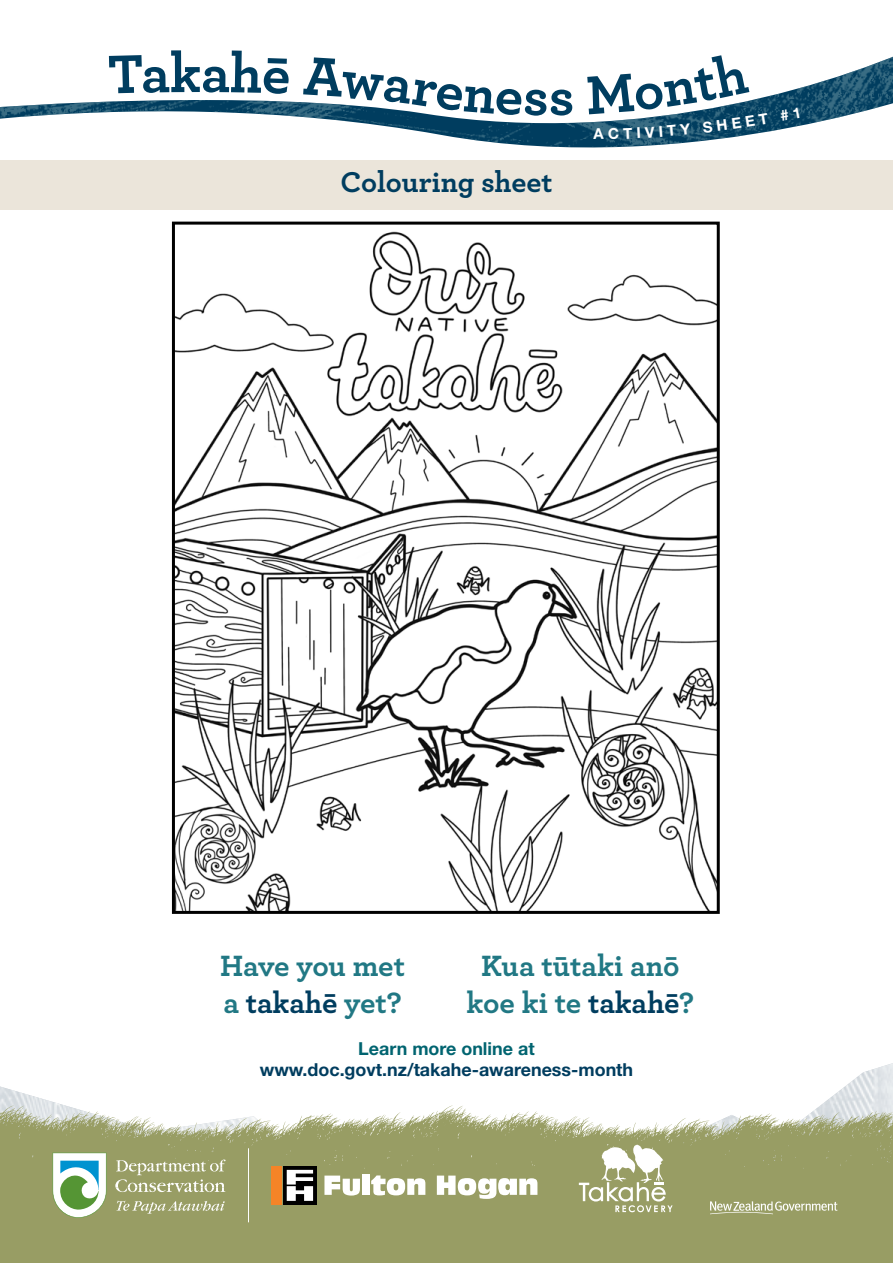
<style>
.page{position:relative;width:893px;height:1263px;background:#fff}
.page>*{position:absolute;margin:0;border:0;box-sizing:border-box;transform-origin:0 0}
.t1{font:700 57px "Archer";color:#003d5f}
.t2{font:700 30.75px/36.9px "Archer";letter-spacing:-.005em;color:#217884}
.t3{font:700 30px "Archer";color:#003d5f}
.t4{font:700 17.85px "Helvetica Neue LT Pro";color:#003d5f}
.t5{font:700 17.85px "Helvetica Neue LT Pro";color:#006470}
.s1{color:#003d5f}
</style>
<div class="page">
<img style="left:0;top:1063px;width:893px;height:42px">
<img style="left:0;top:56px;width:893px;height:92px">
<svg style="left:0;top:1105px;width:439px;height:158px;fill:#989d64"></svg>
<svg style="left:439px;top:1105px;width:454px;height:158px;fill:#989d64"></svg>
<svg style="left:579px;top:1144px;width:94px;height:68px"></svg>
<svg style="left:710px;top:1201px;width:127px;height:13px"></svg>
<svg style="left:116px;top:1200px;width:109px;height:14px"></svg>
<svg style="left:115px;top:1159px;width:111px;height:33px"></svg>
<svg style="left:53px;top:1152px;width:54px;height:66px"></svg>
<hr style="left:248px;top:1148px;width:1px;height:74px;background:#fff">
<svg style="left:283px;top:1166px;width:34px;height:38px"></svg>
<svg style="left:287px;top:1170px;width:26px;height:31px"></svg>
<svg style="left:324px;top:1175px;width:36px;height:20px"></svg>
<div style="left:362px;top:1175px;width:7px;height:20px;background:#fff"></div>
<svg style="left:371px;top:1175px;width:54px;height:20px"></svg>
<svg style="left:437px;top:1175px;width:100px;height:24px"></svg>
<div style="left:271px;top:1166px;width:11px;height:38px;background:#f58427"></div>
<img style="left:176px;top:231px;width:540px;height:679px">
<div style="left:172px;top:222px;width:548px;height:692px;border:3px solid #000"></div>
<div style="left:0;top:160px;width:893px;height:49px;background:#ebe5da"></div>
<svg style="left:109px;top:56px;width:60px;height:37px"></svg>
<svg style="left:231px;top:56px;width:58px;height:38px"></svg>
<svg style="left:303px;top:57px;width:269px;height:59px"></svg>
<svg style="left:586px;top:56px;width:183px;height:83px"></svg>
<svg style="left:780px;top:107px;width:19px;height:14px"></svg>
<h1 class="t1" style="left:170px;top:28px;width:62px">ka</h1>
<p class="t3" style="left:341px;top:158px;width:213px">Colouring sheet</p>
<p class="t2" style="left:220px;top:946px;width:186px">Have you met a <span class="s1">takahē</span> yet?</p>
<p class="t2" style="left:466px;top:946px;width:229px;text-align:center">Kua tūtaki anō koe ki te <span class="s1">takahē</span>?</p>
<p class="t5" style="left:358px;top:1037px;width:178px">Learn more online at</p>
<p class="t4" style="left:260px;top:1059px;width:375px">www.doc.govt.nz/takahe-awareness-month</p>
</div>
